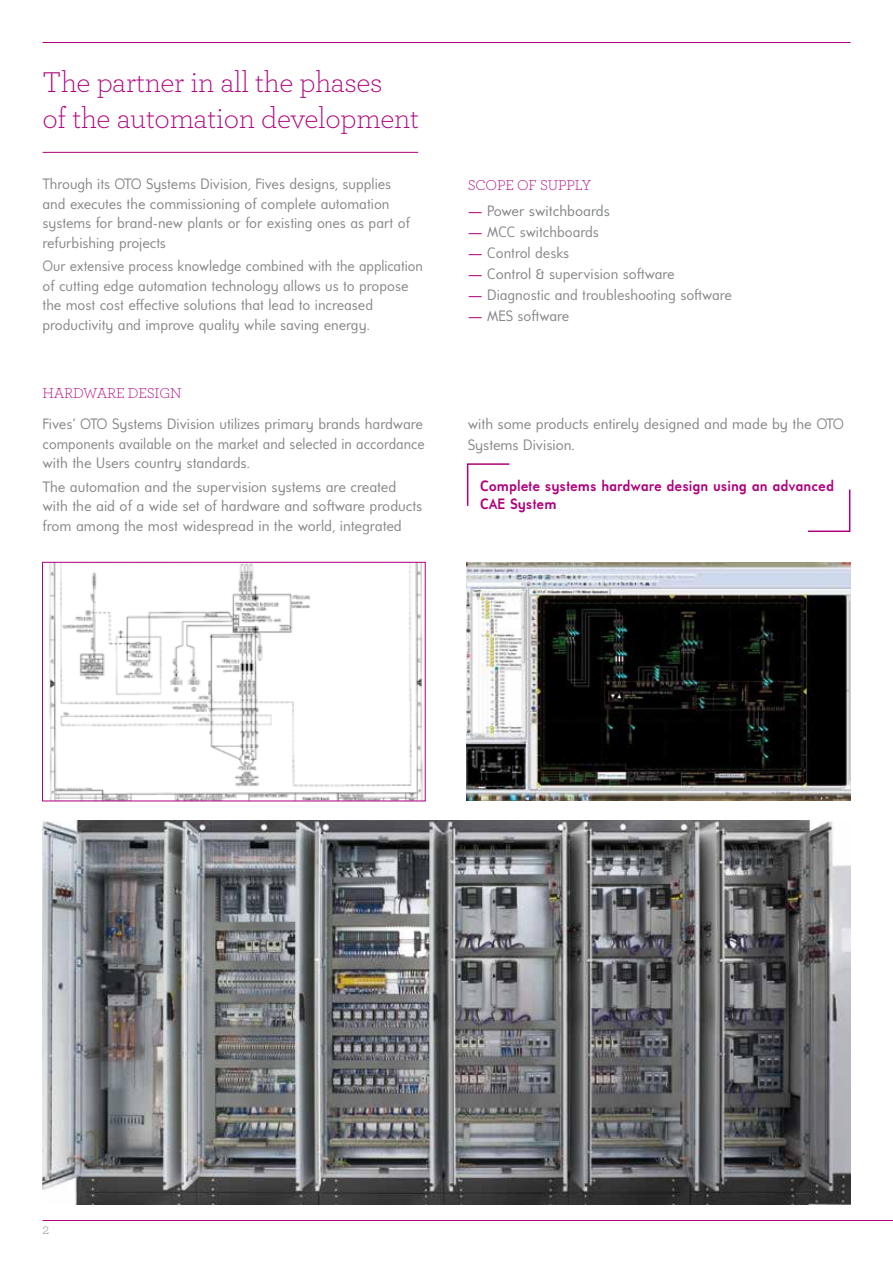
<style>
.page{position:relative;width:893px;height:1263px;background:#fff}
.page>*{position:absolute;margin:0;border:0;box-sizing:border-box;transform-origin:0 0}
.t1{font:300 30px/36px "Archer";letter-spacing:-.01em;color:#af007c}
.t2{font:15px/19.5px "Universalis ADF Std";color:#87888a}
.t3{font:15px/19.5px "Universalis ADF Std";color:#87888a;scale:.95 1}
.t4{font:700 15px/18px "Universalis ADF Std";color:#af007c;scale:.96 1}
.t5{font:300 15px "Archer";letter-spacing:-.01em;color:#af007c}
.t6{font:15px "Universalis ADF Std";color:#848687}
.t7{font:300 15px "Archer";color:#87888a}
.s1{color:#af007c}
.s2{color:#848687}
</style>
<div class="page">
<hr style="left:43px;top:1220px;width:850px;height:1px;background:#af007c">
<hr style="left:43px;top:42px;width:807px;height:1px;background:#af007c">
<hr style="left:43px;top:152px;width:375px;height:1px;background:#af007c">
<svg style="left:807px;top:489px;width:44px;height:43px"></svg>
<svg style="left:466px;top:463px;width:44px;height:43px"></svg>
<img style="left:42px;top:820px;width:808px;height:385px">
<img style="left:467px;top:562px;width:383px;height:239px">
<img style="left:49px;top:564px;width:374px;height:235px">
<div style="left:42px;top:562px;width:383px;height:239px;border:1px solid #af007c"></div>
<h1 class="t1" style="left:43px;top:63px;width:378px">The partner in all the phases<br>of the automation development</h1>
<p class="t2" style="left:43px;top:174px;width:369px">Through its OTO Systems Division, Fives designs, supplies and executes the commissioning of complete automation systems for brand-new plants or for existing ones as part of refurbishing projects</p>
<p class="t3" style="left:43px;top:256px;width:402px">Our extensive process knowledge combined with the application of cutting edge automation technology allows us to propose the most cost effective solutions that lead to increased productivity and improve quality while saving energy.</p>
<p class="t5" style="left:43px;top:383px;width:141px">HARDWARE DESIGN</p>
<p class="t2" style="left:43px;top:414px;width:383px;text-align:justify">Fives’ OTO Systems Division utilizes primary brands hardware components available on the market and selected in accordance with the Users country standards.</p>
<p class="t2" style="left:43px;top:476px;width:381px">The automation and the supervision systems are created with the aid of a wide set of hardware and software products from among the most widespread in the world, integrated</p>
<p class="t5" style="left:468px;top:175px;width:125px">SCOPE OF SUPPLY</p>
<p class="t6" style="left:468px;top:202px;width:144px"><span class="s1">—</span> Power switchboards</p>
<p class="t2" style="left:468px;top:222px;width:133px"><span class="s1">—</span> MCC switchboards</p>
<p class="t2" style="left:468px;top:243px;width:103px"><span class="s1">—</span> <span class="s2">C</span>ontrol desks</p>
<p class="t2" style="left:468px;top:264px;width:208px"><span class="s1">—</span> <span class="s2">Control</span> &amp; supervision software</p>
<p class="t2" style="left:468px;top:285px;width:266px"><span class="s1">—</span> <span class="s2">D</span>iagnostic and troubleshooting software</p>
<p class="t2" style="left:468px;top:306px;width:103px"><span class="s1">—</span> MES software</p>
<p class="t2" style="left:468px;top:413px;width:378px;line-height:21px">with some products entirely designed and made by the OTO<br>Systems Division.</p>
<p class="t4" style="left:480px;top:477px;width:370px">Complete systems hardware design using an advanced<br>CA E System</p>
<p class="t7" style="left:43px;top:1219px;width:8px">2</p>
</div>
